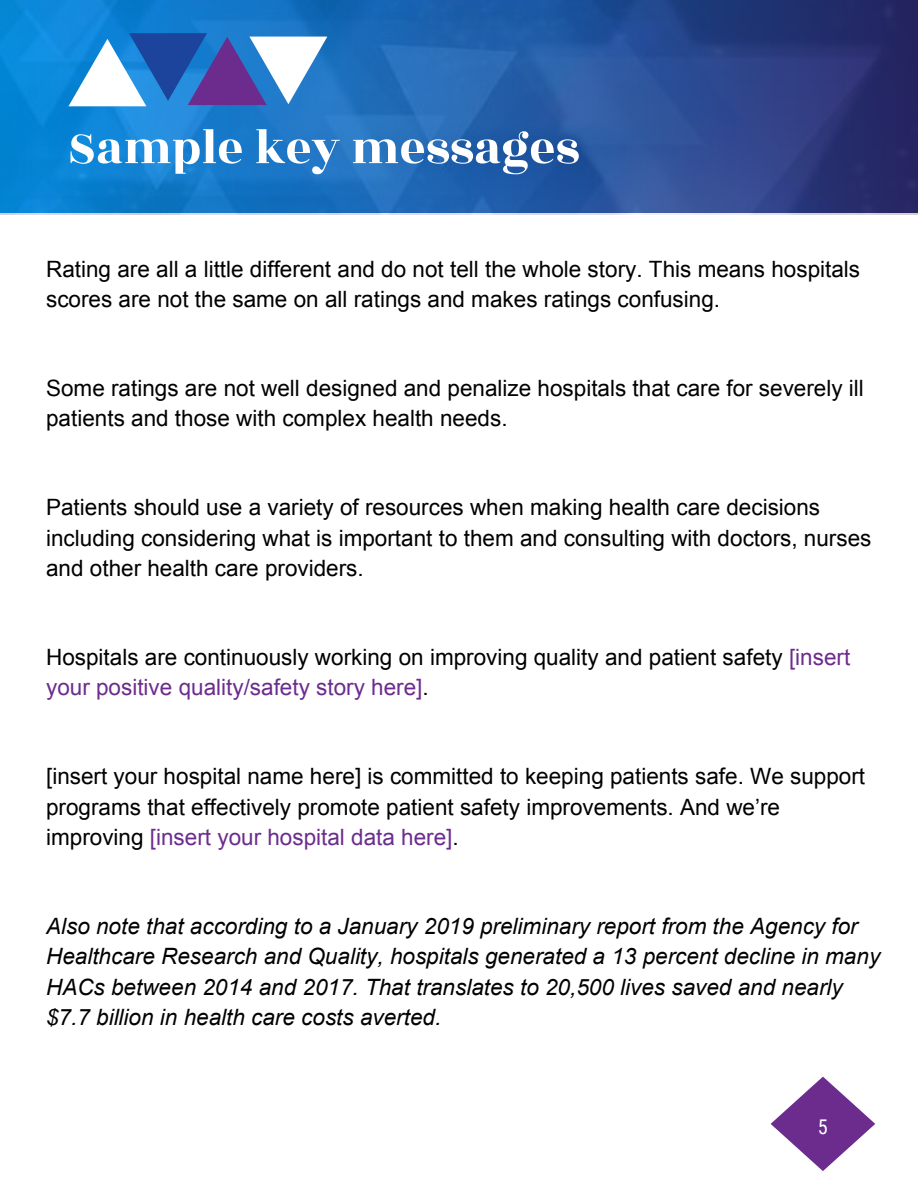
<style>
.page{position:relative;width:918px;height:1188px;background:#fff}
.page>*{position:absolute;margin:0;border:0;box-sizing:border-box;transform-origin:0 0}
.t1{font:50.7px "Rozha One";color:#fff}
.t2{font:22.5px/30.3px "Arial";color:#000}
.t3{font:italic 22.5px/30.3px "Arial";color:#000}
.t4{font:20.25px "Roboto Condensed";color:#fff}
.s1{color:#6c2c8e}
</style>
<div class="page">
<img style="left:0;top:0;width:918px;height:215px">
<svg style="left:771px;top:1077px;width:104px;height:94px"></svg>
<svg style="left:68px;top:33px;width:259px;height:73px"></svg>
<h1 class="t1" style="left:68px;top:113px;width:514px">Sample key messages</h1>
<p class="t2" style="left:46px;top:254px;width:816px">Rating are all a little different and do not tell the whole story. This means hospitals scores are not the same on all ratings and makes ratings confusing.</p>
<p class="t2" style="left:46px;top:373px;width:819px">Some ratings are not well designed and penalize hospitals that care for severely ill patients and those with complex health needs.</p>
<p class="t2" style="left:46px;top:492px;width:827px">Patients should use a variety of resources when making health care decisions including considering what is important to them and consulting with doctors, nurses and other health care providers.</p>
<p class="t2" style="left:46px;top:642px;width:806px">Hospitals are continuously working on improving quality and patient safety <span class="s1">[insert your positive quality/safety story here]</span>.</p>
<p class="t2" style="left:46px;top:761px;width:821px">[insert your hospital name here] is committed to keeping patients safe. We support programs that effectively promote patient safety improvements. And we’re improving <span class="s1">[insert your hospital data here]</span>.</p>
<p class="t3" style="left:46px;top:911px;width:836px">Also note that according to a January 2019 preliminary report from the Agency for Healthcare Research and Quality, hospitals generated a 13 percent decline in many HACs between 2014 and 2017. That translates to 20,500 lives saved and nearly $7.7 billion in health care costs averted.</p>
<p class="t4" style="left:818px;top:1113px;width:12px">5</p>
</div>
